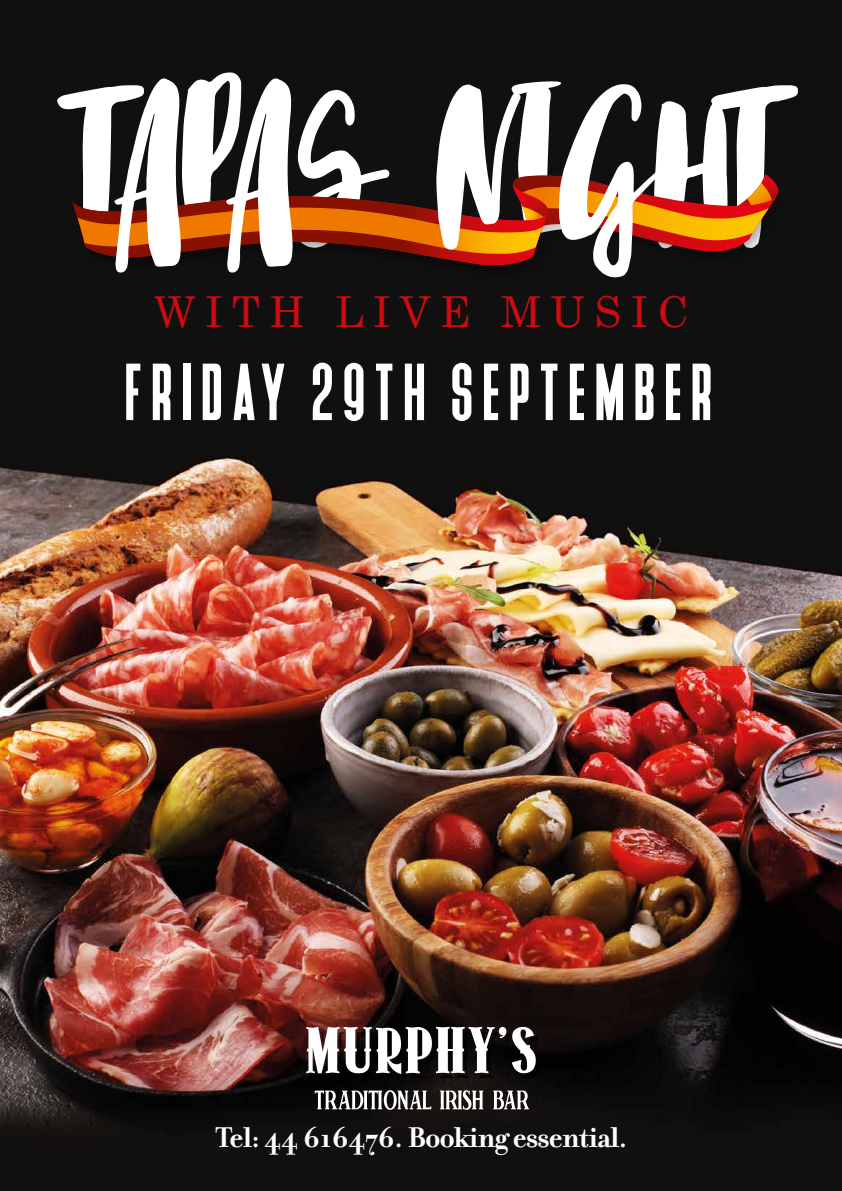
<style>
.page{position:relative;width:842px;height:1191px;background:#fff}
.page>*{position:absolute;margin:0;border:0;box-sizing:border-box;transform-origin:0 0}
.t1{font:86.2px "Deutschlander";letter-spacing:.12em;color:#fff}
.t2{font:42.5px "Century Schoolbook";letter-spacing:.22em;color:#cd0b10}
.t3{font:700 30.8px "Filosofia";letter-spacing:-.02em;color:#fff}
</style>
<div class="page">
<img style="left:0;top:0;width:842px;height:1191px">
<svg style="left:306px;top:1026px;width:234px;height:53px"></svg>
<svg style="left:493px;top:1090px;width:36px;height:19px"></svg>
<svg style="left:315px;top:1090px;width:116px;height:19px"></svg>
<svg style="left:440px;top:1090px;width:43px;height:19px"></svg>
<svg style="left:57px;top:72px;width:741px;height:205px"></svg>
<h2 class="t2" style="left:154px;top:285px;width:536px">WITH LIVE MUSIC</h2>
<h1 class="t1" style="left:126px;top:348px;width:588px">FRIDAY 29TH SEPTEMBER</h1>
<p class="t3" style="left:216px;top:1119px;width:413px">Tel: 44 616476. Booking essential.</p>
</div>
